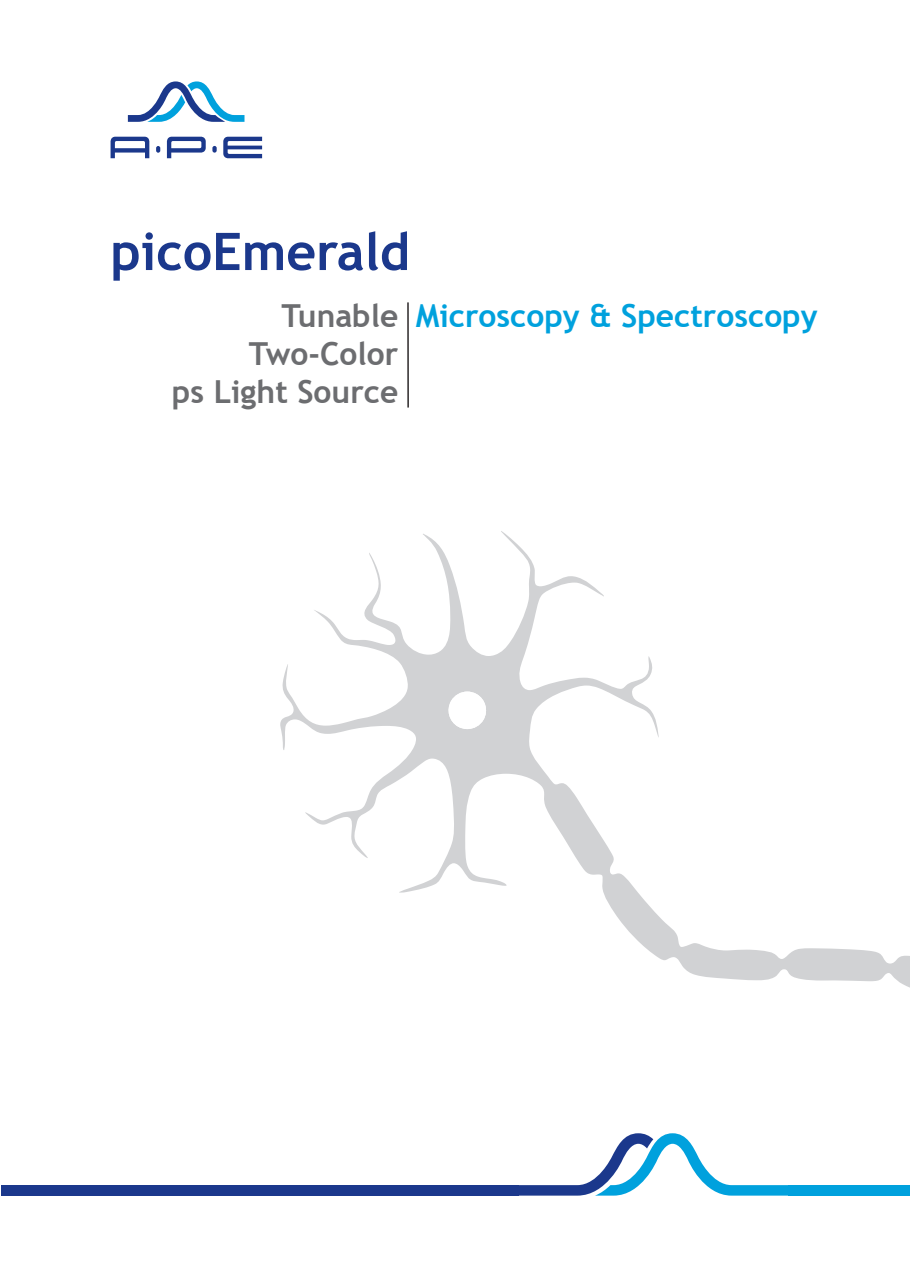
<style>
.page{position:relative;width:910px;height:1280px;background:#fff}
.page>*{position:absolute;margin:0;border:0;box-sizing:border-box;transform-origin:0 0}
.t1{font:700 51.9px "Trebuchet MS";color:#1b388c}
.t2{font:700 31.65px/38.1px "Trebuchet MS";color:#6c6d70;text-align:right}
.t3{font:700 31.65px "Trebuchet MS";color:#00a1dd}
</style>
<div class="page">
<div style="left:1px;top:1185px;width:517px;height:10px;background:#1b388c"></div>
<svg style="left:518px;top:1133px;width:270px;height:62px"></svg>
<div style="left:788px;top:1185px;width:122px;height:10px;background:#00a1dd"></div>
<svg style="left:111px;top:137px;width:38px;height:21px"></svg>
<svg style="left:167px;top:137px;width:39px;height:21px"></svg>
<svg style="left:223px;top:137px;width:39px;height:21px"></svg>
<svg style="left:212px;top:146px;width:5px;height:7px"></svg>
<svg style="left:156px;top:146px;width:4px;height:7px"></svg>
<svg style="left:128px;top:81px;width:116px;height:41px"></svg>
<svg style="left:280px;top:531px;width:630px;height:457px"></svg>
<svg style="left:446px;top:691px;width:43px;height:38px"></svg>
<hr style="left:407px;top:302px;width:2px;height:106px;background:#231f20">
<h1 class="t1" style="left:111px;top:219px;width:301px">picoEmerald</h1>
<p class="t2" style="left:172px;top:296px;width:228px">Tunable<br>Two-Color<br>ps Light Source</p>
<p class="t3" style="left:416px;top:296px;width:403px">Microscopy &amp; Spectroscopy</p>
</div>
